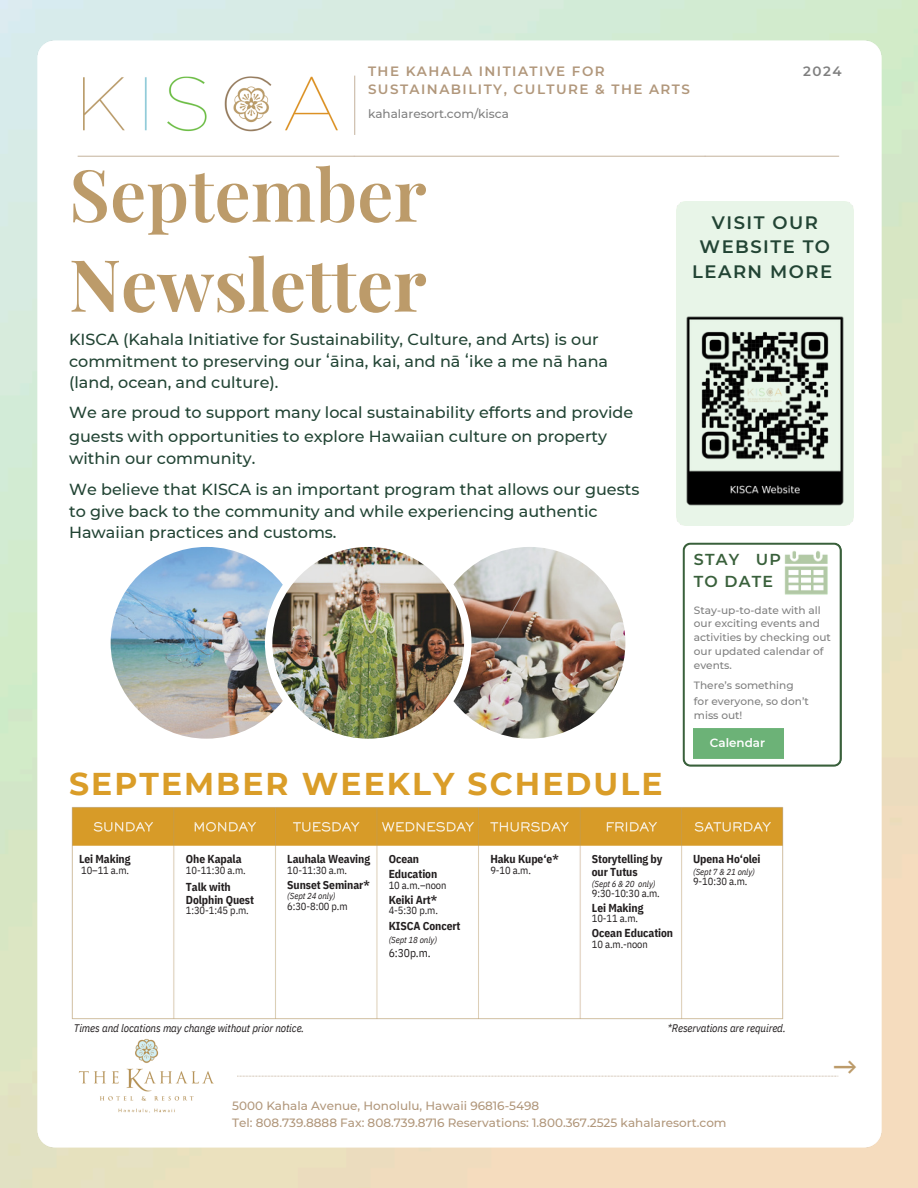
<style>
.page{position:relative;width:918px;height:1188px;background:#fff}
.page>*{position:absolute;margin:0;border:0;box-sizing:border-box;transform-origin:0 0}
.t1{font:700 72px/90px "Playfair Display";color:#bc9b6a}
.t2{font:700 31.5px "Montserrat";letter-spacing:.065em;color:#da9d28}
.t3{font:31.05px "IBM Plex Sans";color:#bc9b6a}
.t4{font:600 18px/24.8px "Montserrat";letter-spacing:.08em;color:#224434;text-align:center}
.t5{font:500 16.05px/21.6px "Montserrat";color:#224434}
.t6{font:600 15.9px/21.8px "Montserrat";letter-spacing:.07em;color:#39603b}
.t7{font:600 13.5px/18px "Montserrat";letter-spacing:.11em;color:#b1977b}
.t8{font:600 13.5px "Montserrat";color:#7f7f7f}
.t9{font:500 12px "Montserrat";color:#b1977b}
.t10{font:500 12px "Montserrat";color:#7f7f7f}
.t11{font:600 11.85px "Montserrat";color:#fff}
.t12{font:700 11.55px/15.3px "IBM Plex Sans Cond";letter-spacing:-.005em;color:#231f20}
.t13{font:11.55px "IBM Plex Sans Cond";color:#231f20}
.t14{font:italic 10.95px "IBM Plex Sans Cond";letter-spacing:-.005em;color:#231f20}
.t15{font:500 10.5px/13.8px "Montserrat";color:#7f7f7f}
.t16{font:10.35px "IBM Plex Sans Cond";letter-spacing:-.005em;color:#231f20}
.t17{font:italic 8.7px "IBM Plex Sans Cond";letter-spacing:-.005em;color:#231f20}
.s1{font-weight:600}
</style>
<div class="page">
<img style="left:30px;top:33px;width:858px;height:1122px">
<div style="left:676px;top:202px;width:178px;height:324px;background:#e8f5e8"></div>
<img style="left:685px;top:316px;width:160px;height:195px">
<img style="left:272px;top:547px;width:192px;height:192px;border-radius:50%">
<img style="left:453px;top:547px;width:172px;height:192px">
<img style="left:111px;top:547px;width:172px;height:192px">
<svg style="left:683px;top:542px;width:159px;height:224px"></svg>
<div style="left:694px;top:729px;width:90px;height:30px;background:#6cb277"></div>
<img style="left:776px;top:542px;width:60px;height:60px">
<img style="left:69px;top:802px;width:720px;height:222px">
<h6 class="t7" style="left:368px;top:62px;width:324px">THE KAHALA INITIATIVE FOR<br>SUSTAINABILITY, CULTURE &amp; THE ARTS</h6>
<h6 class="t10" style="left:368px;top:106px;width:142px">kahalaresort.com/kisca</h6>
<h1 class="t8" style="left:803px;top:63px;width:40px">2024</h1>
<p class="t1" style="left:69px;top:147px;width:359px"><span class="s1">September<br></span>Newsletter</p>
<h5 class="t5" style="left:69px;top:328px;width:541px">KISCA (Kahala Initiative for Sustainability, Culture, and Arts) is our commitment to preserving our ʻāina, kai, and nā ʻike a me nā hana (land, ocean, and culture).</h5>
<h5 class="t5" style="left:69px;top:400px;width:566px;line-height:24px">We are proud to support many local sustainability efforts and provide guests with opportunities to explore Hawaiian culture on property</h5>
<h5 class="t5" style="left:69px;top:442px;width:572px;line-height:31.2px">within our community.<br>We believe that KISCA is an important program that allows our guests</h5>
<h5 class="t5" style="left:69px;top:500px;width:530px">to give back to the community and while experiencing authentic<br>Hawaiian practices and customs.</h5>
<p class="t2" style="left:69px;top:765px;width:595px">SEPTEMBER WEEKLY SCHEDULE</p>
<p class="t4" style="left:692px;top:210px;width:141px">VISIT OUR<br>WEBSITE TO<br>LEARN MORE</p>
<p class="t6" style="left:694px;top:548px;width:89px">STAY UP<br>TO DATE</p>
<p class="t15" style="left:694px;top:603px;width:138px">Stay-up-to-date with all our exciting events and activities by checking out our updated calendar of events.</p>
<p class="t15" style="left:694px;top:678px;width:101px">There’s something</p>
<h2 class="t15" style="left:694px;top:694px;width:116px">for everyone, so don’t</h2>
<p class="t15" style="left:694px;top:708px;width:50px">miss out!</p>
<p class="t11" style="left:710px;top:735px;width:57px">Calendar</p>
<p class="t12" style="left:79px;top:851px;width:53px">Lei Making</p>
<p class="t12" style="left:186px;top:851px;width:57px">Ohe Kapala</p>
<p class="t16" style="left:186px;top:863px;width:61px">10-11:30 a.m.</p>
<p class="t12" style="left:490px;top:851px;width:70px">Haku Kupe‘e*</p>
<p class="t12" style="left:592px;top:851px;width:72px">Storytelling by</p>
<p class="t12" style="left:592px;top:864px;width:47px">our Tutus</p>
<p class="t16" style="left:592px;top:887px;width:70px">9:30-10:30 a.m.</p>
<p class="t12" style="left:592px;top:900px;width:53px">Lei Making</p>
<p class="t16" style="left:592px;top:912px;width:48px">10-11 a.m.</p>
<p class="t12" style="left:592px;top:925px;width:83px">Ocean Education</p>
<p class="t16" style="left:592px;top:937px;width:57px">10 a.m.-noon</p>
<p class="t12" style="left:287px;top:851px;width:84px">Lauhala Weaving</p>
<p class="t12" style="left:389px;top:851px;width:50px">Ocean<br>Education</p>
<p class="t16" style="left:389px;top:879px;width:59px">10 a.m.–noon</p>
<p class="t12" style="left:389px;top:892px;width:50px">Keiki Art*</p>
<p class="t16" style="left:389px;top:904px;width:51px">4-5:30 p.m.</p>
<p class="t16" style="left:81px;top:864px;width:49px">10–11 a.m.</p>
<p class="t16" style="left:287px;top:863px;width:61px">10-11:30 a.m.</p>
<p class="t16" style="left:490px;top:863px;width:42px">9-10 a.m.</p>
<p class="t17" style="left:592px;top:878px;width:65px">(Sept 6 &amp; 20 only)</p>
<p class="t12" style="left:287px;top:877px;width:84px">Sunset Seminar*</p>
<p class="t17" style="left:287px;top:890px;width:50px">(Sept 24 only)</p>
<p class="t16" style="left:287px;top:899px;width:62px">6:30-8:00 p.m</p>
<p class="t12" style="left:186px;top:881px;width:70px;line-height:12.1px">Talk with<br>Dolphin Quest</p>
<p class="t16" style="left:186px;top:903px;width:64px">1:30-1:45 p.m.</p>
<p class="t12" style="left:389px;top:918px;width:73px">KISCA Concert</p>
<p class="t13" style="left:389px;top:945px;width:43px">6:30p.m.</p>
<p class="t17" style="left:389px;top:934px;width:50px">(Sept 18 only)</p>
<p class="t12" style="left:693px;top:851px;width:69px">Upena Ho‘olei</p>
<p class="t17" style="left:693px;top:866px;width:63px">(Sept 7 &amp; 21 only)</p>
<p class="t16" style="left:693px;top:875px;width:56px">9-10:30 a.m.</p>
<p class="t14" style="left:74px;top:1021px;width:232px">Times and locations may change without prior notice.</p>
<p class="t14" style="left:667px;top:1021px;width:120px">*Reservations are required.</p>
<p class="t9" style="left:232px;top:1098px;width:309px">5000 Kahala Avenue, Honolulu, Hawaii 96816-5498</p>
<h3 class="t9" style="left:232px;top:1115px;width:496px">Tel: 808.739.8888 Fax: 808.739.8716 Reservations: 1.800.367.2525 kahalaresort.com</h3>
<p class="t3" style="left:832px;top:1046px;width:27px">→</p>
</div>
